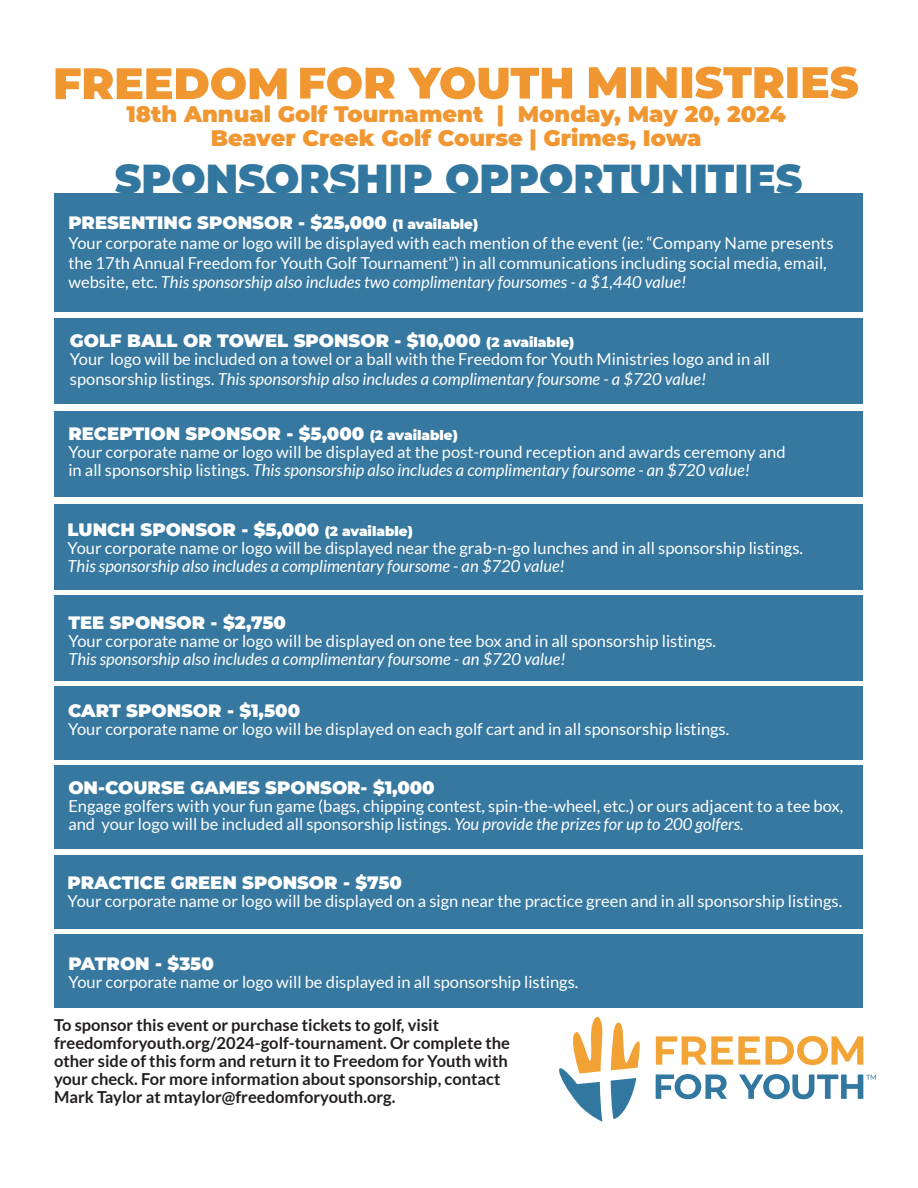
<style>
.page{position:relative;width:918px;height:1188px;background:#fff}
.page>*{position:absolute;margin:0;border:0;box-sizing:border-box;transform-origin:0 0}
.t1{font:900 40.5px "Montserrat";color:#32779f}
.t2{font:900 22.5px "Montserrat";color:#f19731}
.t3{font:900 18px "Montserrat";color:#fff}
.t4{font:16.5px/19.8px "Lato";color:#fff}
.t5{font:700 16.5px/18px "Lato";color:#231f20}
.t6{font:italic 16.5px "Lato";color:#fff}
.s1{font-size:13.5px}
.s2{font-style:italic}
.s3{font-style:normal}
</style>
<div class="page">
<div style="left:55px;top:193px;width:808px;height:119px;background:#3678a0"></div>
<div style="left:55px;top:411px;width:808px;height:86px;background:#3678a0"></div>
<div style="left:55px;top:504px;width:808px;height:86px;background:#3678a0"></div>
<div style="left:55px;top:595px;width:808px;height:86px;background:#3678a0"></div>
<div style="left:55px;top:765px;width:808px;height:84px;background:#3678a0"></div>
<div style="left:55px;top:855px;width:808px;height:74px;background:#3678a0"></div>
<div style="left:55px;top:934px;width:808px;height:74px;background:#3678a0"></div>
<svg style="left:56px;top:68px;width:231px;height:32px"></svg>
<svg style="left:300px;top:67px;width:272px;height:32px"></svg>
<svg style="left:589px;top:67px;width:269px;height:32px"></svg>
<svg style="left:656px;top:1036px;width:104px;height:29px"></svg>
<svg style="left:766px;top:1036px;width:97px;height:29px"></svg>
<svg style="left:656px;top:1074px;width:71px;height:25px"></svg>
<svg style="left:739px;top:1074px;width:137px;height:25px"></svg>
<svg style="left:611px;top:1022px;width:29px;height:97px"></svg>
<svg style="left:559px;top:1016px;width:44px;height:106px"></svg>
<div style="left:54px;top:686px;width:809px;height:74px;background:#3678a0"></div>
<div style="left:55px;top:318px;width:808px;height:86px;background:#3678a0"></div>
<p class="t2" style="left:126px;top:97px;width:661px">18th Annual Golf Tournament | Monday, May 20, 2024</p>
<p class="t2" style="left:211px;top:121px;width:492px">Beaver Creek Golf Course | Grimes, Iowa</p>
<p class="t1" style="left:115px;top:149px;width:689px">SPONSORSHIP OPPORTUNITIES</p>
<p class="t3" style="left:68px;top:209px;width:411px">PRESENTING SPONSOR - $25,000 <span class="s1">(1 available)</span></p>
<p class="t4" style="left:68px;top:233px;width:767px">Your corporate name or logo will be displayed with each mention of the event (ie: “Company Name presents the 17th Annual Freedom for Youth Golf Tournament”) in all communications including social media, email, website, etc. <span class="s2">This sponsorship also includes two complimentary foursomes - a $1,440 value!</span></p>
<p class="t3" style="left:70px;top:327px;width:506px">GOLF BALL OR TOWEL SPONSOR - $10,000 <span class="s1">(2 available)</span></p>
<p class="t4" style="left:70px;top:349px;width:702px">Your logo will be included on a towel or a ball with the Freedom for Youth Ministries logo and in all sponsorship listings. <span class="s2">This sponsorship also includes a complimentary foursome - a $720 value!</span></p>
<p class="t3" style="left:68px;top:420px;width:391px">RECEPTION SPONSOR - $5,000 <span class="s1">(2 available)</span></p>
<p class="t4" style="left:68px;top:442px;width:719px">Your corporate name or logo will be displayed at the post-round reception and awards ceremony and</p>
<p class="t6" style="left:68px;top:461px;width:683px"><span class="s3">in all sponsorship listings.</span> This sponsorship also includes a complimentary foursome - an $720 value!</p>
<p class="t3" style="left:68px;top:516px;width:347px">LUNCH SPONSOR - $5,000 <span class="s1">(2 available)</span></p>
<p class="t4" style="left:68px;top:538px;width:737px">Your corporate name or logo will be displayed near the grab-n-go lunches and in all sponsorship listings.</p>
<p class="t6" style="left:68px;top:557px;width:499px">This sponsorship also includes a complimentary foursome - an $720 value!</p>
<p class="t3" style="left:68px;top:610px;width:219px">TEE SPONSOR - $2,750</p>
<p class="t4" style="left:68px;top:631px;width:649px">Your corporate name or logo will be displayed on one tee box and in all sponsorship listings.</p>
<p class="t6" style="left:68px;top:650px;width:499px">This sponsorship also includes a complimentary foursome - an $720 value!</p>
<p class="t3" style="left:68px;top:697px;width:234px">CART SPONSOR - $1,500</p>
<p class="t4" style="left:68px;top:719px;width:663px">Your corporate name or logo will be displayed on each golf cart and in all sponsorship listings.</p>
<p class="t3" style="left:68px;top:775px;width:368px">ON-COURSE GAMES SPONSOR- $1,000</p>
<p class="t4" style="left:68px;top:797px;width:776px;line-height:18px">Engage golfers with your fun game (bags, chipping contest, spin-the-wheel, etc.) or ours adjacent to a tee box, and your logo will be included all sponsorship listings. <span class="s2">You provide the prizes for up to 200 golfers.</span></p>
<p class="t3" style="left:68px;top:870px;width:336px">PRACTICE GREEN SPONSOR - $750</p>
<p class="t4" style="left:68px;top:891px;width:776px">Your corporate name or logo will be displayed on a sign near the practice green and in all sponsorship listings.</p>
<p class="t3" style="left:68px;top:950px;width:147px">PATRON - $350</p>
<p class="t4" style="left:68px;top:972px;width:512px">Your corporate name or logo will be displayed in all sponsorship listings.</p>
<p class="t5" style="left:54px;top:1016px;width:387px">To sponsor this event or purchase tickets to golf, visit</p>
<p class="t5" style="left:54px;top:1034px;width:457px">freedomforyouth.org/2024-golf-tournament. Or complete the other side of this form and return it to Freedom for Youth with your check. For more information about sponsorship, contact Mark Taylor at mtaylor@freedomforyouth.org.</p>
</div>
